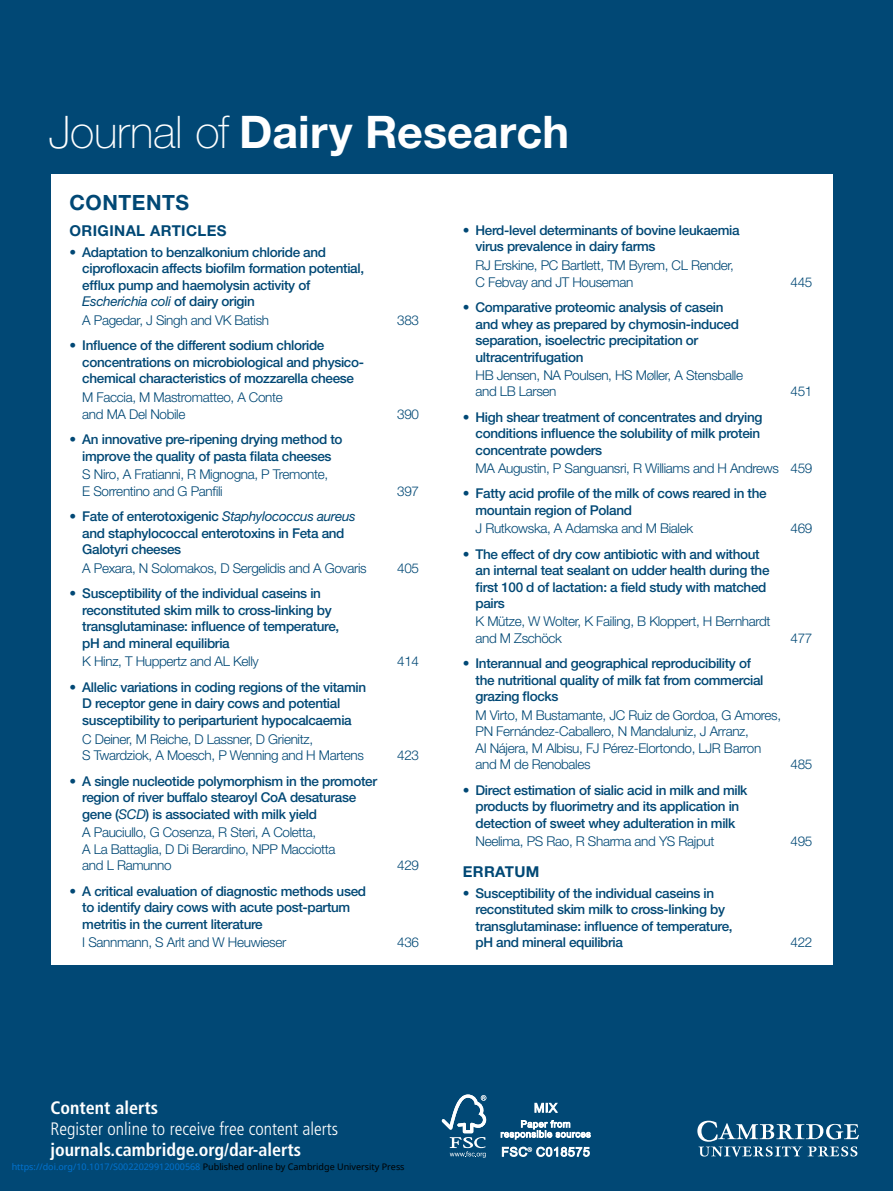
<style>
.page{position:relative;width:893px;height:1191px;background:#014875}
.page>*{position:absolute;margin:0;border:0;box-sizing:border-box;transform-origin:0 0}
.t1{font:700 45px "Helvetica Neue";color:#fff}
.t2{font:700 21px "Helvetica Neue";letter-spacing:.025em;color:#014875}
.t3{font:700 condensed 18px "Frutiger";color:#fff}
.t4{font:300 condensed 18px "Frutiger";color:#fff}
.t5{font:700 15px "Helvetica Neue";letter-spacing:.025em;color:#014875}
.t6{font:500 13.5px/16.5px "Helvetica Neue";letter-spacing:-.025em;color:#014875}
.t7{font:300 13.5px/16.5px "Helvetica Neue";letter-spacing:-.025em;color:#014875}
.t8{font:9px "Noto Sans";color:#0172cf}
.s1{font-weight:100}
.s2{font-weight:400;font-style:italic}
.s3{color:#000}
</style>
<div class="page">
<svg style="left:697px;top:1121px;width:162px;height:36px"></svg>
<svg style="left:442px;top:1095px;width:44px;height:63px"></svg>
<svg style="left:534px;top:1102px;width:24px;height:11px"></svg>
<svg style="left:501px;top:1120px;width:90px;height:20px"></svg>
<svg style="left:502px;top:1147px;width:88px;height:10px"></svg>
<div style="left:51px;top:175px;width:781px;height:790px;background:#fff"></div>
<h1 class="t1" style="left:49px;top:116px;width:522px"><span class="s1">Journal of</span> Dairy Research</h1>
<h2 class="t2" style="left:70px;top:195px;width:121px">CONTENTS</h2>
<p class="t5" style="left:70px;top:225px;width:159px">ORIGINAL ARTICLES</p>
<p class="t6" style="left:82px;top:245px;width:283px;text-indent:-13px">• Adaptation to benzalkonium chloride and ciprofloxacin affects biofilm formation potential, efflux pump and haemolysin activity of <span class="s2">Escherichia coli</span> of dairy origin</p>
<p class="t7" style="left:82px;top:313px;width:188px">A Pagedar, J Singh and VK Batish</p>
<p class="t7" style="left:397px;top:313px;width:23px">383</p>
<p class="t6" style="left:82px;top:339px;width:283px;text-indent:-13px">• Influence of the different sodium chloride concentrations on microbiological and physico&shy;chemical characteristics of mozzarella cheese</p>
<p class="t7" style="left:82px;top:390px;width:202px">M Faccia, M Mastromatteo, A Conte and MA Del Nobile</p>
<p class="t7" style="left:397px;top:407px;width:23px">390</p>
<p class="t6" style="left:70px;top:432px;width:274px;text-align:center">• An innovative pre-ripening drying method to improve the quality of pasta filata cheeses</p>
<p class="t7" style="left:82px;top:467px;width:247px">S Niro, A Fratianni, R Mignogna, P Tremonte,<br>E Sorrentino and G Panfili</p>
<p class="t7" style="left:397px;top:484px;width:23px">397</p>
<p class="t6" style="left:82px;top:509px;width:275px;text-indent:-13px">• Fate of enterotoxigenic <span class="s2">Staphylococcus aureus </span>and staphylococcal enterotoxins in Feta and<br>Galotyri cheeses</p>
<p class="t7" style="left:82px;top:561px;width:286px">A Pexara, N Solomakos, D Sergelidis and A Govaris</p>
<p class="t7" style="left:397px;top:561px;width:23px">405</p>
<p class="t6" style="left:82px;top:587px;width:259px;text-indent:-13px">• Susceptibility of the individual caseins in reconstituted skim milk to cross-linking by transglutaminase: influence of temperature, pH and mineral equilibria</p>
<p class="t7" style="left:82px;top:655px;width:178px">K Hinz, T Huppertz and AL Kelly</p>
<p class="t7" style="left:397px;top:655px;width:23px">414</p>
<p class="t6" style="left:82px;top:680px;width:285px;text-indent:-13px">• Allelic variations in coding regions of the vitamin<br>D receptor gene in dairy cows and potential susceptibility to periparturient hypocalcaemia</p>
<p class="t7" style="left:82px;top:732px;width:283px">C Deiner, M Reiche, D Lassner, D Grienitz,<br>S Twardziok, A Moesch, P Wenning and H Martens</p>
<p class="t7" style="left:397px;top:748px;width:23px">423</p>
<p class="t6" style="left:82px;top:774px;width:296px;text-indent:-13px">• A single nucleotide polymorphism in the promoter region of river buffalo stearoyl CoA desaturase gene (<span class="s2">SCD</span>) is associated with milk yield</p>
<p class="t7" style="left:82px;top:825px;width:255px">A Pauciullo, G Cosenza, R Steri, A Coletta,<br>A La Battaglia, D Di Berardino, NPP Macciotta and L Ramunno</p>
<p class="t7" style="left:397px;top:858px;width:23px">429</p>
<p class="t6" style="left:82px;top:884px;width:285px;text-indent:-13px">• A critical evaluation of diagnostic methods used to identify dairy cows with acute post-partum metritis in the current literature</p>
<p class="t7" style="left:82px;top:936px;width:205px">I Sannmann, S Arlt and W Heuwieser</p>
<p class="t7" style="left:397px;top:936px;width:23px">436</p>
<p class="t6" style="left:476px;top:223px;width:265px;text-indent:-13px">• Herd-level determinants of bovine leukaemia virus prevalence in dairy farms</p>
<p class="t7" style="left:476px;top:258px;width:260px">RJ Erskine, PC Bartlett, TM Byrem, CL Render,<br>C Febvay and JT Houseman</p>
<p class="t6" style="left:476px;top:300px;width:265px;text-indent:-13px">• Comparative proteomic analysis of casein and whey as prepared by chymosin-induced separation, isoelectric precipitation or ultracentrifugation</p>
<p class="t7" style="left:476px;top:368px;width:269px">HB Jensen, NA Poulsen, HS Møller, A Stensballe and LB Larsen</p>
<p class="t7" style="left:790px;top:275px;width:23px">445</p>
<p class="t7" style="left:790px;top:384px;width:23px">451</p>
<p class="t6" style="left:476px;top:410px;width:288px;text-indent:-13px">• High shear treatment of concentrates and drying conditions influence the solubility of milk protein concentrate powders</p>
<p class="t7" style="left:476px;top:461px;width:338px">MA Augustin, P Sanguansri, R Williams and H Andrews 459</p>
<p class="t6" style="left:476px;top:487px;width:293px;text-indent:-13px">• Fatty acid profile of the milk of cows reared in the mountain region of Poland</p>
<p class="t7" style="left:476px;top:521px;width:219px">J Rutkowska, A Adamska and M Bialek</p>
<p class="t7" style="left:790px;top:521px;width:23px">469</p>
<p class="t6" style="left:476px;top:547px;width:295px;text-indent:-13px">• The effect of dry cow antibiotic with and without an internal teat sealant on udder health during the first 100 d of lactation: a field study with matched pairs</p>
<p class="t7" style="left:476px;top:615px;width:297px">K Mütze, W Wolter, K Failing, B Kloppert, H Bernhardt and M Zschöck</p>
<p class="t7" style="left:790px;top:631px;width:23px">477</p>
<p class="t6" style="left:476px;top:657px;width:289px;text-indent:-13px">• Interannual and geographical reproducibility of the nutritional quality of milk fat from commercial grazing flocks</p>
<p class="t7" style="left:476px;top:708px;width:307px">M Virto, M Bustamante, JC Ruiz de Gordoa, G Amores, PN Fernández-Caballero, N Mandaluniz, J Arranz,<br>AI Nájera, M Albisu, FJ Pérez-Elortondo, LJR Barron and M de Renobales</p>
<p class="t7" style="left:790px;top:757px;width:23px">485</p>
<p class="t6" style="left:463px;top:783px;width:286px;text-align:center">• Direct estimation of sialic acid in milk and milk products by fluorimetry and its application in detection of sweet whey adulteration in milk</p>
<p class="t7" style="left:476px;top:834px;width:240px">Neelima, PS Rao, R Sharma and YS Rajput</p>
<p class="t7" style="left:790px;top:834px;width:23px">495</p>
<p class="t5" style="left:463px;top:866px;width:78px">ERRATUM</p>
<p class="t6" style="left:476px;top:886px;width:259px;text-indent:-13px">• Susceptibility of the individual caseins in reconstituted skim milk to cross-linking by transglutaminase: influence of temperature, pH and mineral equilibria</p>
<p class="t7" style="left:790px;top:935px;width:23px">422</p>
<h3 class="t3" style="left:51px;top:1101px;width:109px">Content alerts</h3>
<h3 class="t4" style="left:51px;top:1122px;width:289px">Register online to receive free content alerts</h3>
<h3 class="t3" style="left:51px;top:1143px;width:252px">journals.cambridge.org/dar-alerts</h3>
<p class="t8" style="left:12px;top:1160px;width:394px">https://doi.org/10.1017/S0022029912000568 <span class="s3">Published online by Cambridge University Press</span></p>
</div>
